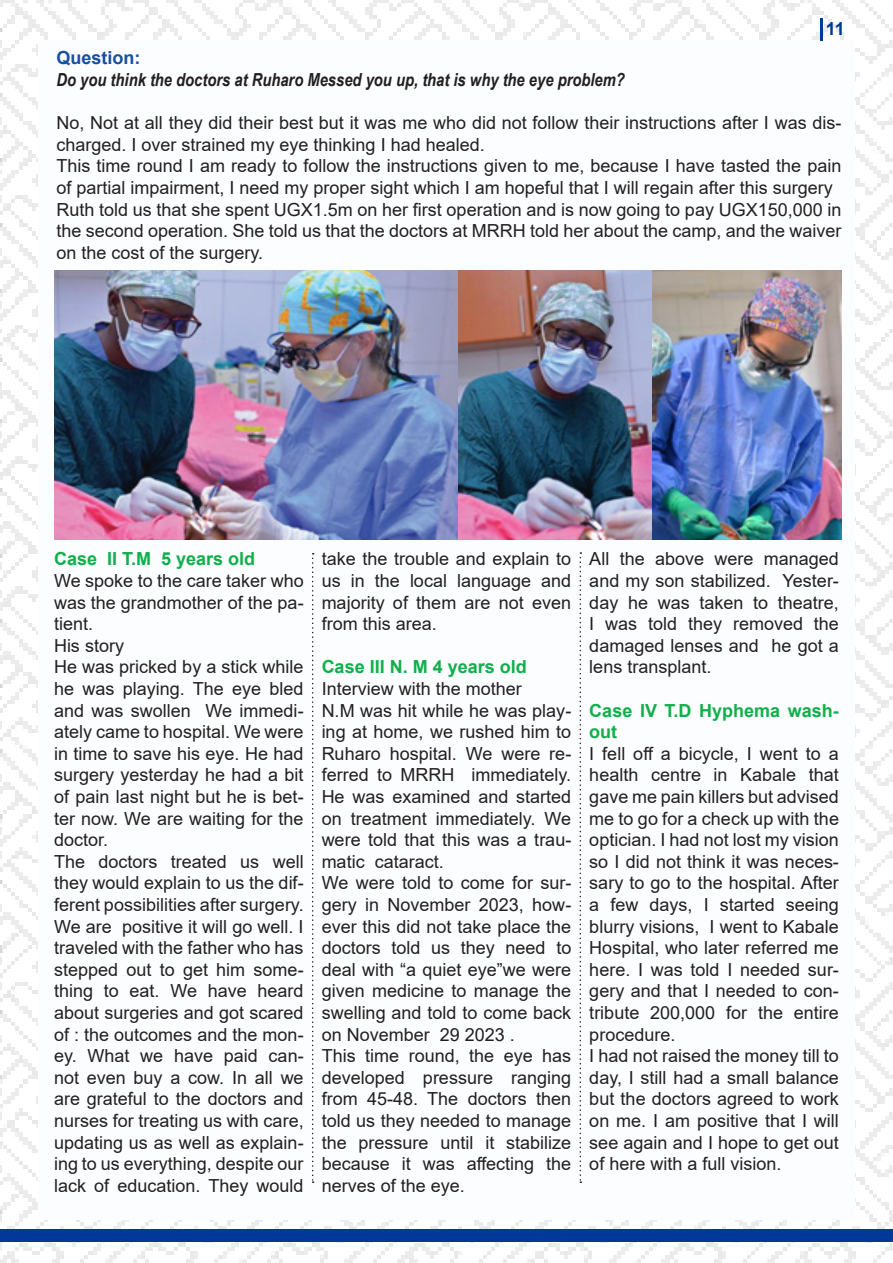
<style>
.page{position:relative;width:893px;height:1263px;background:#fff}
.page>*{position:absolute;margin:0;border:0;box-sizing:border-box;transform-origin:0 0}
.t1{font:18px/21.6px "Arial";color:#231f20;text-align:justify}
.t2{font:italic 700 18px "Arial Narrow";color:#231f20}
.t3{font:700 18px/21.6px "Arial";color:#11af4b}
.t4{font:700 18px "Arial";color:#184fa2}
.t5{font:700 18px "Arial";color:#003999}
</style>
<div class="page">
<div style="left:39px;top:40px;width:816px;height:1179px;background:#fbfdfe"></div>
<img style="left:54px;top:270px;width:787px;height:269px">
<svg style="left:312px;top:553px;width:2px;height:630px"></svg>
<svg style="left:580px;top:552px;width:1px;height:631px"></svg>
<hr style="left:820px;top:18px;width:3px;height:22px;background:#003999">
<div style="left:0;top:1229px;width:893px;height:13px;background:#003999"></div>
<p class="t5" style="left:826px;top:16px;width:21px">11</p>
<p class="t4" style="left:56px;top:45px;width:86px">Question:</p>
<p class="t2" style="left:56px;top:66px;width:570px">Do you think the doctors at Ruharo Messed you up, that is why the eye problem?</p>
<p class="t1" style="left:56px;top:112px;width:786px">No, Not at all they did their best but it was me who did not follow their instructions after I was dis&shy;charged. I over strained my eye thinking I had healed.</p>
<p class="t1" style="left:56px;top:155px;width:786px">This time round I am ready to follow the instructions given to me, because I have tasted the pain of partial impairment, I need my proper sight which I am hopeful that I will regain after this surgery</p>
<p class="t1" style="left:56px;top:198px;width:786px">Ruth told us that she spent UGX1.5m on her first operation and is now going to pay UGX150,000 in the second operation. She told us that the doctors at MRRH told her about the camp, and the waiver on the cost of the surgery.</p>
<p class="t3" style="left:54px;top:548px;width:203px">Case II T.M 5 years old</p>
<p class="t1" style="left:54px;top:570px;width:251px">We spoke to the care taker who was the grandmother of the pa&shy;tient.</p>
<p class="t1" style="left:54px;top:635px;width:72px">His story</p>
<p class="t1" style="left:54px;top:656px;width:251px">He was pricked by a stick while he was playing. The eye bled and was swollen We immedi&shy;ately came to hospital. We were in time to save his eye. He had surgery yesterday he had a bit of pain last night but he is bet&shy;ter now. We are waiting for the doctor.</p>
<p class="t1" style="left:54px;top:851px;width:251px">The doctors treated us well they would explain to us the dif&shy;ferent possibilities after surgery.<br>We are positive it will go well. I traveled with the father who has stepped out to get him some&shy;thing to eat. We have heard about surgeries and got scared of : the outcomes and the mon&shy;ey. What we have paid can&shy;not even buy a cow. In all we are grateful to the doctors and nurses for treating us with care, updating us as well as explain&shy;ing to us everything, despite our lack of education. They would</p>
<p class="t1" style="left:322px;top:548px;width:251px">take the trouble and explain to us in the local language and majority of them are not even from this area.</p>
<p class="t3" style="left:322px;top:656px;width:207px">Case III N. M 4 years old</p>
<p class="t1" style="left:322px;top:678px;width:202px">Interview with the mother</p>
<p class="t1" style="left:322px;top:699px;width:251px">N.M was hit while he was play&shy;ing at home, we rushed him to Ruharo hospital. We were re&shy;ferred to MRRH immediately.<br>He was examined and started on treatment immediately. We were told that this was a trau&shy;matic cataract.</p>
<p class="t1" style="left:322px;top:872px;width:251px">We were told to come for sur&shy;gery in November 2023, how&shy;ever this did not take place the doctors told us they need to deal with “a quiet eye”we were given medicine to manage the swelling and told to come back on November 29 2023 .</p>
<p class="t1" style="left:322px;top:1045px;width:251px">This time round, the eye has developed pressure ranging from 45-48. The doctors then told us they needed to manage the pressure until it stabilize because it was affecting the nerves of the eye.</p>
<p class="t1" style="left:589px;top:548px;width:251px">All the above were managed and my son stabilized. Yester&shy;day he was taken to theatre, I was told they removed the damaged lenses and he got a lens transplant.</p>
<p class="t3" style="left:589px;top:700px;width:251px">Case IV T.D Hyphema wash&shy;out</p>
<p class="t1" style="left:589px;top:743px;width:251px">I fell off a bicycle, I went to a health centre in Kabale that gave me pain killers but advised me to go for a check up with the optician. I had not lost my vision so I did not think it was neces&shy;sary to go to the hospital. After a few days, I started seeing blurry visions, I went to Kabale Hospital, who later referred me here. I was told I needed sur&shy;gery and that I needed to con&shy;tribute 200,000 for the entire procedure.</p>
<p class="t1" style="left:589px;top:1045px;width:251px">I had not raised the money till to day, I still had a small balance but the doctors agreed to work on me. I am positive that I will see again and I hope to get out of here with a full vision.</p>
</div>
